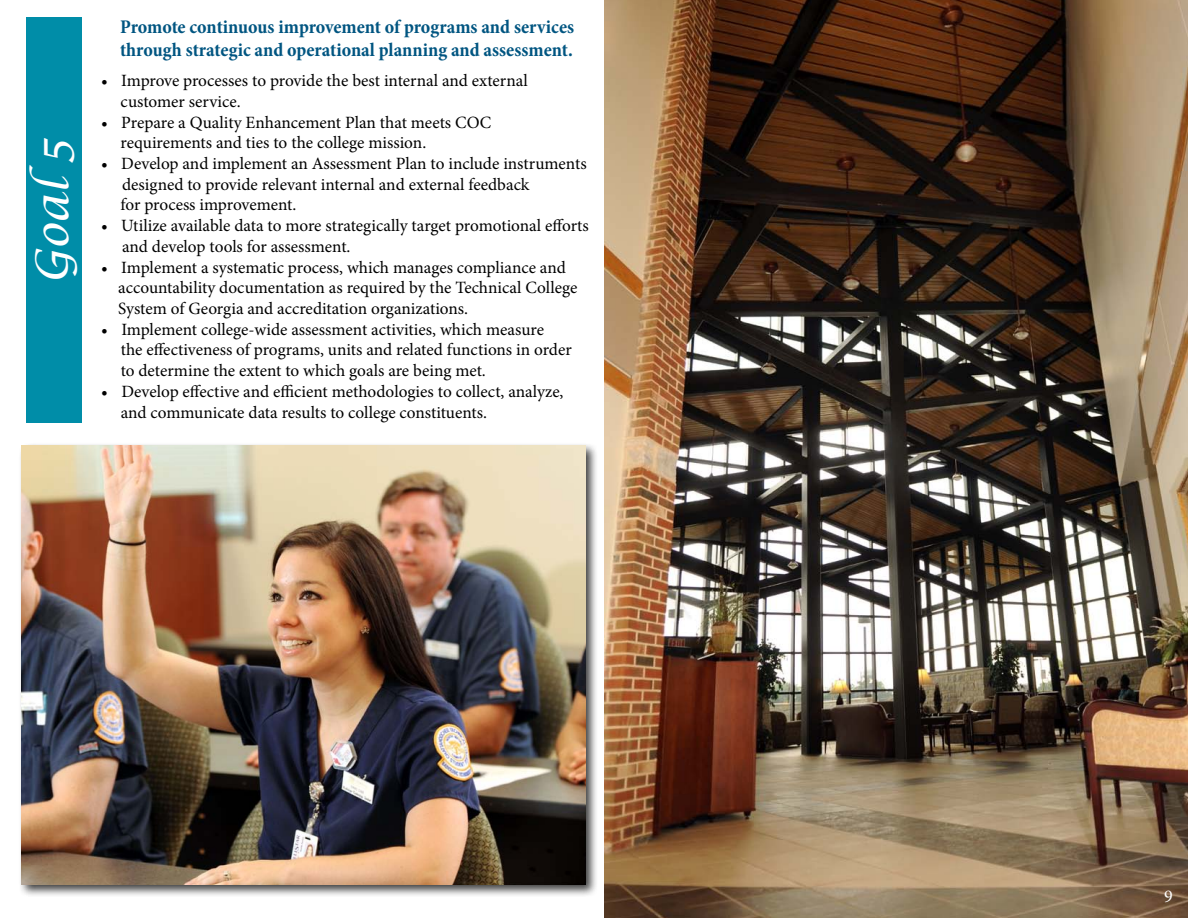
<style>
.page{position:relative;width:1188px;height:918px;background:#fff}
.page>*{position:absolute;margin:0;border:0;box-sizing:border-box;transform-origin:0 0}
.t1{font:italic 45px "Lucida Calligraphy";color:#fff}
.t2{font:700 condensed 19.5px/23.4px "Minion Pro";letter-spacing:-.005em;color:#005581}
.t3{font:18px "Minion Pro";color:#fff}
.t4{font:17.25px/20.7px "Minion Pro";color:#000}
</style>
<div class="page">
<img style="left:604px;top:0;width:584px;height:918px">
<div style="left:26px;top:17px;width:56px;height:406px;background:#008da8"></div>
<div style="left:18px;top:442px;width:580px;height:456px;background:#000;opacity:.75"></div>
<img style="left:21px;top:445px;width:564px;height:439px">
<h1 class="t1" style="left:25px;top:284px;width:148px;rotate:-90deg">Goal5</h1>
<p class="t2" style="left:120px;top:15px;width:456px">Promote continuous improvement of programs and services through strategic and operational planning and assessment.</p>
<p class="t4" style="left:121px;top:70px;width:409px;text-indent:-20px">• Improve processes to provide the best internal and external customer service.</p>
<p class="t4" style="left:121px;top:112px;width:372px;text-indent:-20px">• Prepare a Quality Enhancement Plan that meets COC requirements and ties to the college mission.</p>
<p class="t4" style="left:121px;top:153px;width:468px;text-indent:-20px">• Develop and implement an Assessment Plan to include instruments designed to provide relevant internal and external feedback<br>for process improvement.</p>
<p class="t4" style="left:122px;top:215px;width:468px;text-indent:-21px">• Utilize available data to more strategically target promotional efforts and develop tools for assessment.</p>
<p class="t4" style="left:118px;top:257px;width:461px;text-indent:-17px">• Implement a systematic process, which manages compliance and accountability documentation as required by the Technical College<br>System of Georgia and accreditation organizations.</p>
<p class="t4" style="left:121px;top:319px;width:453px;text-indent:-20px">• Implement college-wide assessment activities, which measure<br>the effectiveness of programs, units and related functions in order to determine the extent to which goals are being met.</p>
<p class="t4" style="left:121px;top:381px;width:444px;line-height:21.6px;text-indent:-20px">• Develop effective and efficient methodologies to collect, analyze, and communicate data results to college constituents.</p>
<p class="t3" style="left:1164px;top:884px;width:10px">9</p>
</div>
